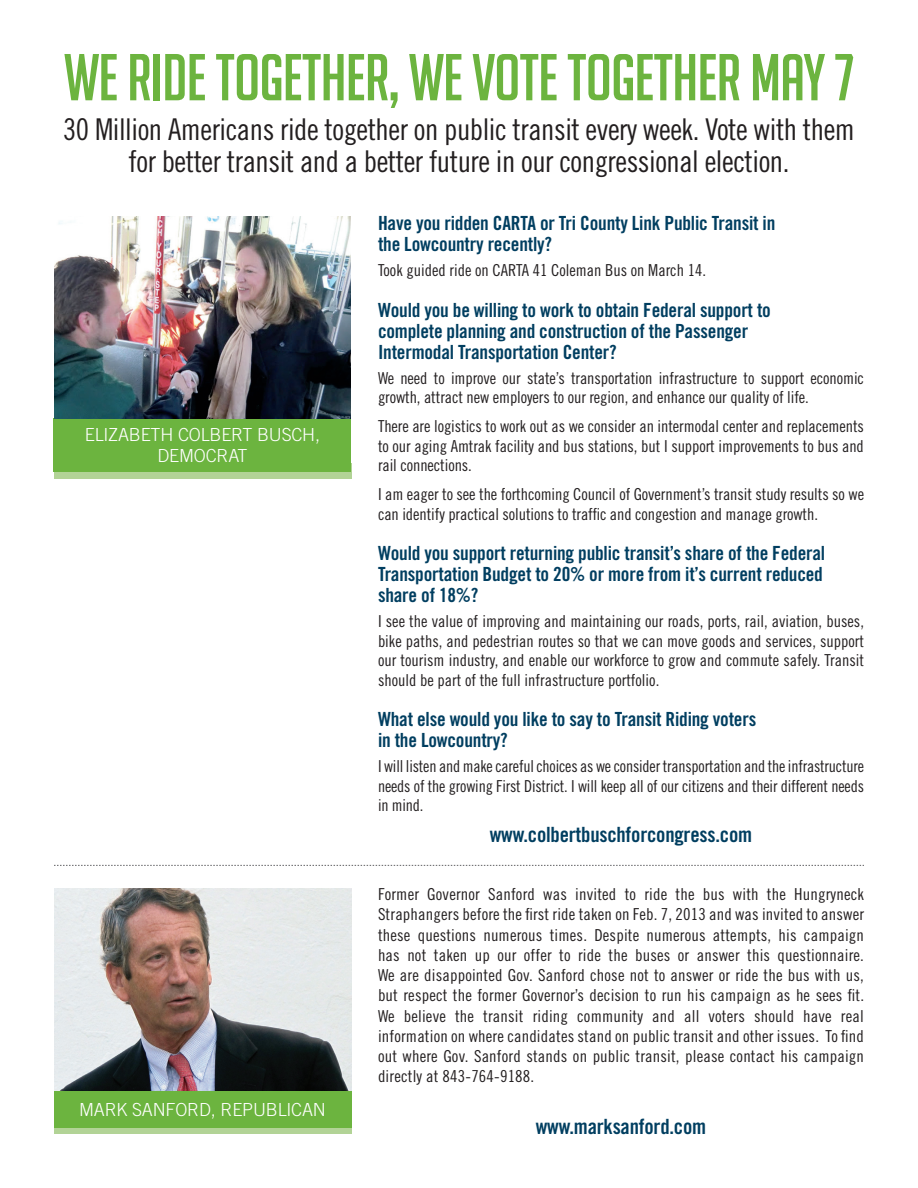
<style>
.page{position:relative;width:918px;height:1188px;background:#fff}
.page>*{position:absolute;margin:0;border:0;box-sizing:border-box;transform-origin:0 0}
.t1{font:64.5px "Big Noodle Titling";letter-spacing:-.01em;color:#6cb43f}
.t2{font:30px/31.5px "Trade Gothic LT Std Cn 18";letter-spacing:-.015em;color:#231f20;text-align:center}
.t3{font:21px "Trade Gothic LT Std Bd Cn 20";letter-spacing:-.01em;color:#003e60}
.t4{font:19.5px/21px "Trade Gothic LT Std Bd Cn 20";letter-spacing:-.01em;color:#003e60}
.t5{font:300 18px/21px "Trade Gothic LT Std";letter-spacing:-.01em;color:#fff;text-align:center}
.t6{font:16.5px/19.5px "Trade Gothic LT Std Cn 18";letter-spacing:-.005em;color:#231f20;text-align:justify}
</style>
<div class="page">
<div style="left:54px;top:464px;width:297px;height:15px;background:#b2d396"></div>
<div style="left:54px;top:418px;width:297px;height:54px;background:#6cb43f"></div>
<img style="left:54px;top:216px;width:297px;height:202px">
<img style="left:54px;top:888px;width:297px;height:203px">
<svg style="left:54px;top:865px;width:810px;height:1px"></svg>
<div style="left:54px;top:1119px;width:297px;height:15px;background:#b2d396"></div>
<div style="left:54px;top:1091px;width:297px;height:37px;background:#6cb43f"></div>
<p class="t1" style="left:64px;top:43px;width:792px">WE RIDE TOGETHER, WE VOTE TOGETHER MAY 7</p>
<p class="t2" style="left:63px;top:113px;width:793px">30 Million Americans ride together on public transit every week. Vote with them for better transit and a better future in our congressional election.</p>
<p class="t4" style="left:378px;top:212px;width:399px">Have you ridden CARTA or Tri County Link Public Transit in the Lowcountry recently?</p>
<p class="t6" style="left:378px;top:260px;width:330px">Took guided ride on CARTA 41 Coleman Bus on March 14.</p>
<p class="t4" style="left:378px;top:299px;width:394px">Would you be willing to work to obtain Federal support to complete planning and construction of the Passenger<br>Intermodal Transportation Center?</p>
<p class="t6" style="left:378px;top:368px;width:488px">We need to improve our state’s transportation infrastructure to support economic growth, attract new employers to our region, and enhance our quality of life.</p>
<p class="t6" style="left:378px;top:416px;width:487px">There are logistics to work out as we consider an intermodal center and replacements to our aging Amtrak facility and bus stations, but I support improvements to bus and rail connections.</p>
<p class="t6" style="left:378px;top:484px;width:488px">I am eager to see the forthcoming Council of Government’s transit study results so we can identify practical solutions to traffic and congestion and manage growth.</p>
<p class="t4" style="left:378px;top:542px;width:449px;text-align:justify">Would you support returning public transit’s share of the Federal Transportation Budget to 20% or more from it’s current reduced share of 18%?</p>
<p class="t6" style="left:378px;top:611px;width:488px">I see the value of improving and maintaining our roads, ports, rail, aviation, buses, bike paths, and pedestrian routes so that we can move goods and services, support our tourism industry, and enable our workforce to grow and commute safely. Transit should be part of the full infrastructure portfolio.</p>
<p class="t4" style="left:378px;top:709px;width:380px">What else would you like to say to Transit Riding voters in the Lowcountry?</p>
<p class="t6" style="left:378px;top:756px;width:488px">I will listen and make careful choices as we consider transportation and the infrastructure needs of the growing First District. I will keep all of our citizens and their different needs in mind.</p>
<p class="t5" style="left:85px;top:424px;width:237px">ELIZABETH COLBERT BUSCH,<br>DEMOCRAT</p>
<p class="t3" style="left:490px;top:821px;width:264px">www.colbertbuschforcongress.com</p>
<p class="t5" style="left:79px;top:1099px;width:248px">MARK SANFORD, REPUBLICAN</p>
<p class="t6" style="left:378px;top:884px;width:488px;line-height:20.2px">Former Governor Sanford was invited to ride the bus with the Hungryneck Straphangers before the first ride taken on Feb. 7, 2013 and was invited to answer these questions numerous times. Despite numerous attempts, his campaign has not taken up our offer to ride the buses or answer this questionnaire.<br>We are disappointed Gov. Sanford chose not to answer or ride the bus with us, but respect the former Governor’s decision to run his campaign as he sees fit.<br>We believe the transit riding community and all voters should have real information on where candidates stand on public transit and other issues. To find out where Gov. Sanford stands on public transit, please contact his campaign directly at 843-764-9188.</p>
<p class="t3" style="left:536px;top:1114px;width:172px">www.marksanford.com</p>
</div>
